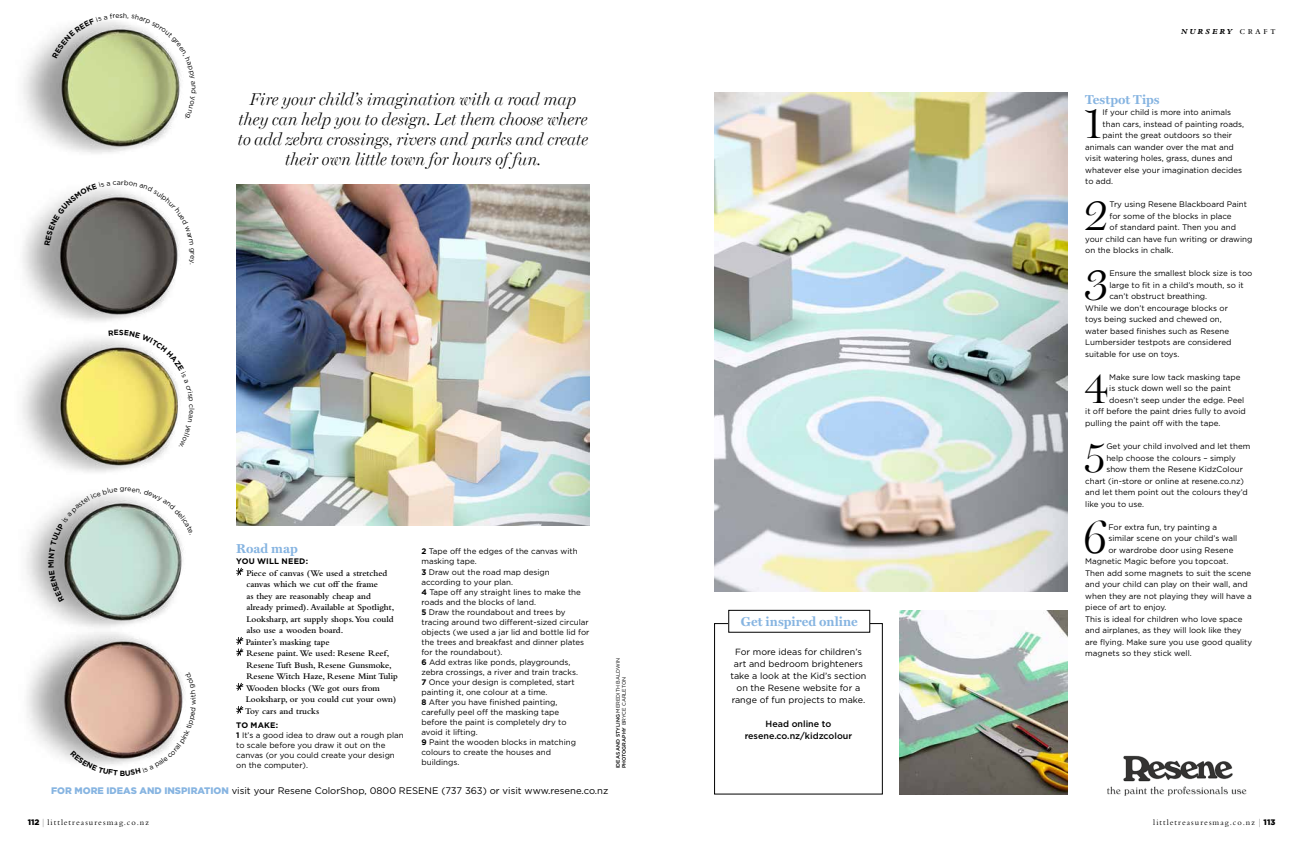
<style>
.page{position:relative;width:1304px;height:851px;background:#fff}
.page>*{position:absolute;margin:0;border:0;box-sizing:border-box;transform-origin:0 0}
.t1{font:300 46.3px "Miller Display";color:#000}
.t2{font:300 45.6px "Miller Display";color:#000}
.t3{font:italic 300 17px/20px "Miller Display";color:#000;text-align:center}
.t4{font:700 13px "Miller Text";color:#86b4e1}
.t5{font:9.5px "Gotham";color:#000}
.t6{font:600 9px/11.5px "Bembo";color:#000}
.t7{font:9px/12px "Gotham";color:#000;text-align:center}
.t8{font:500 9px/12px "Gotham";color:#000;text-align:center}
.t9{font:8.5px "Bembo";letter-spacing:.13em;color:#000}
.t10{font:8px/10px "Gotham";color:#000}
.t11{font:italic 800 8px "Bembo";letter-spacing:.25em;color:#000}
.t12{font:700 8px "Gotham";letter-spacing:.025em;color:#000}
.t13{font:700 7.5px "Gotham";color:#000}
.t14{font:7px "Gotham";color:#000}
.t15{font:5.1px/6.1px "Gotham";color:#000}
.s1{font-weight:700}
.s2{font-weight:900;color:#86b4e1}
.s3{font-weight:500}
.s4{font-family:"Gotham";font-weight:900;font-size:8px}
.s5{font-family:"Gotham";font-weight:100;font-size:9px}
.s6{font-family:"Bembo Expert";font-weight:400;font-style:normal;font-size:11px}
</style>
<div class="page">
<div style="left:714px;top:623px;width:169px;height:171px;border:1px solid #000"></div>
<img style="left:1107px;top:755px;width:140px;height:41px">
<div style="left:729px;top:610px;width:141px;height:22px;background:#fff"></div>
<div style="left:729px;top:610px;width:141px;height:22px;border:1px solid #000"></div>
<svg style="left:236px;top:567px;width:7px;height:8px"></svg>
<svg style="left:236px;top:636px;width:7px;height:20px"></svg>
<svg style="left:236px;top:682px;width:7px;height:8px"></svg>
<svg style="left:236px;top:705px;width:7px;height:8px"></svg>
<img style="left:236px;top:184px;width:354px;height:341px">
<img style="left:900px;top:610px;width:168px;height:184px">
<img style="left:714px;top:92px;width:354px;height:499px">
<img style="left:22px;top:338px;width:146px;height:134px">
<img style="left:23px;top:38px;width:150px;height:116px">
<img style="left:27px;top:633px;width:158px;height:131px">
<img style="left:23px;top:210px;width:154px;height:111px">
<img style="left:26px;top:516px;width:145px;height:117px">
<svg style="left:48px;top:494px;width:136px;height:107px;background:#bfcec7"></svg>
<svg style="left:70px;top:750px;width:48px;height:16px"></svg>
<svg style="left:126px;top:707px;width:59px;height:57px"></svg>
<svg style="left:44px;top:188px;width:135px;height:76px"></svg>
<svg style="left:109px;top:338px;width:71px;height:108px"></svg>
<svg style="left:52px;top:21px;width:129px;height:97px;background:#c0c99f"></svg>
<p class="t14" style="left:119px;top:11px;width:5px">s</p>
<p class="t14" style="left:117px;top:177px;width:6px">a</p>
<h3 class="t3" style="left:238px;top:89px;width:352px">Fire your child’s imagination with a road map they can help you to design. Let them choose where to add zebra crossings, rivers and parks and create their own little town for hours of fun.</h3>
<p class="t13" style="left:120px;top:768px;width:7px">B</p>
<p class="t14" style="left:189px;top:704px;width:8px;rotate:-90deg">w</p>
<h3 class="t4" style="left:236px;top:540px;width:63px">Road map</h3>
<p class="t12" style="left:236px;top:556px;width:73px">YOU WILL NEED:</p>
<p class="t6" style="left:245px;top:567px;width:154px">Piece of canvas (We used a stretched canvas which we cut off the frame<br>as they are reasonably cheap and already primed). Available at Spotlight,<br>Looksharp, art supply shops. You could also use a wooden board.<br>Painter’s masking tape<br>Resene paint. We used: Resene Reef,<br>Resene Tuft Bush, Resene Gunsmoke,<br>Resene Witch Haze, Resene Mint Tulip<br>Wooden blocks (We got ours from<br>Looksharp, or you could cut your own)<br>Toy cars and trucks</p>
<p class="t10" style="left:236px;top:720px;width:169px"><span class="s1">TO MAKE:<br>1</span> It’s a good idea to draw out a rough plan to scale before you draw it out on the canvas (or you could create your design on the computer).</p>
<p class="t10" style="left:421px;top:546px;width:158px"><span class="s1">2</span> Tape off the edges of the canvas with masking tape.</p>
<p class="t10" style="left:421px;top:567px;width:170px"><span class="s1">3</span> Draw out the road map design according to your plan.<br><span class="s1">4</span> Tape off any straight lines to make the roads and the blocks of land.<br><span class="s1">5</span> Draw the roundabout and trees by tracing around two different-sized circular objects (we used a jar lid and bottle lid for the trees and breakfast and dinner plates for the roundabout).<br><span class="s1">6</span> Add extras like ponds, playgrounds, zebra crossings, a river and train tracks.<br><span class="s1">7</span> Once your design is completed, start painting it, one colour at a time.<br><span class="s1">8</span> After you have finished painting, carefully peel off the masking tape<br>before the paint is completely dry to avoid it lifting.<br><span class="s1">9</span> Paint the wooden blocks in matching colours to create the houses and buildings.</p>
<p class="t5" style="left:51px;top:784px;width:559px"><span class="s2">FOR MORE IDEAS AND INSPIRATION</span> visit your Resene ColorShop, 0800 RESENE (737 363) or visit www.resene.co.nz</p>
<p class="t15" style="left:615px;top:768px;width:112px;rotate:-90deg"><span class="s3">IDEAS AND STYLING</span> MEREDITH BALDWIN<br><span class="s3">PHOTOGRAPHY</span> BRYCE CARLETON</p>
<p class="t9" style="left:28px;top:817px;width:123px"><span class="s4">112</span> <span class="s5">|</span> littletreasuresmag.co.nz</p>
<h3 class="t4" style="left:741px;top:613px;width:118px">Get inspired online</h3>
<p class="t7" style="left:730px;top:645px;width:137px">For more ideas for children’s art and bedroom brighteners take a look at the Kid’s section on the Resene website for a range of fun projects to make.</p>
<p class="t8" style="left:745px;top:717px;width:109px">Head online to resene.co.nz/kidzcolour</p>
<p class="t11" style="left:1181px;top:27px;width:96px">NURSERY <span class="s6">craft</span></p>
<h3 class="t4" style="left:1085px;top:92px;width:76px">Testpot Tips</h3>
<h1 class="t1" style="left:1084px;top:94px;width:21px">1</h1>
<p class="t10" style="left:1103px;top:107px;width:130px">If your child is more into animals</p>
<p class="t10" style="left:1103px;top:119px;width:143px">than cars, instead of painting roads,</p>
<p class="t10" style="left:1103px;top:130px;width:131px">paint the great outdoors so their</p>
<p class="t10" style="left:1085px;top:142px;width:150px">animals can wander over the mat and</p>
<p class="t10" style="left:1085px;top:153px;width:149px">visit watering holes, grass, dunes and</p>
<p class="t10" style="left:1085px;top:165px;width:158px">whatever else your imagination decides</p>
<p class="t10" style="left:1085px;top:176px;width:29px">to add.</p>
<h1 class="t1" style="left:1084px;top:186px;width:27px">2</h1>
<p class="t10" style="left:1110px;top:199px;width:139px">Try using Resene Blackboard Paint</p>
<p class="t10" style="left:1110px;top:211px;width:124px">for some of the blocks in place</p>
<p class="t10" style="left:1110px;top:222px;width:128px">of standard paint. Then you and</p>
<p class="t10" style="left:1085px;top:234px;width:169px">your child can have fun writing or drawing</p>
<p class="t10" style="left:1085px;top:245px;width:90px">on the blocks in chalk.</p>
<h1 class="t1" style="left:1084px;top:255px;width:27px">3</h1>
<p class="t10" style="left:1109px;top:268px;width:144px">Ensure the smallest block size is too</p>
<p class="t10" style="left:1109px;top:280px;width:136px">large to fit in a child’s mouth, so it</p>
<p class="t10" style="left:1109px;top:291px;width:99px">can’t obstruct breathing.</p>
<p class="t10" style="left:1085px;top:303px;width:144px">While we don’t encourage blocks or</p>
<p class="t10" style="left:1085px;top:314px;width:138px">toys being sucked and chewed on,</p>
<p class="t10" style="left:1085px;top:326px;width:145px">water based finishes such as Resene</p>
<p class="t10" style="left:1085px;top:337px;width:148px">Lumbersider testpots are considered</p>
<p class="t10" style="left:1085px;top:349px;width:96px">suitable for use on toys.</p>
<h1 class="t1" style="left:1084px;top:359px;width:27px">4</h1>
<p class="t10" style="left:1109px;top:372px;width:133px">Make sure low tack masking tape</p>
<p class="t10" style="left:1109px;top:383px;width:123px">is stuck down well so the paint</p>
<p class="t10" style="left:1109px;top:395px;width:136px">doesn’t seep under the edge. Peel</p>
<p class="t10" style="left:1085px;top:406px;width:162px">it off before the paint dries fully to avoid</p>
<p class="t10" style="left:1085px;top:418px;width:137px">pulling the paint off with the tape.</p>
<h2 class="t2" style="left:1084px;top:429px;width:24px">5</h2>
<p class="t10" style="left:1106px;top:441px;width:146px">Get your child involved and let them</p>
<p class="t10" style="left:1106px;top:452px;width:131px">help choose the colours – simply</p>
<p class="t10" style="left:1106px;top:464px;width:138px">show them the Resene KidzColour</p>
<p class="t10" style="left:1085px;top:475px;width:160px">chart (in-store or online at resene.co.nz)</p>
<p class="t10" style="left:1085px;top:487px;width:164px">and let them point out the colours they’d</p>
<p class="t10" style="left:1085px;top:498px;width:60px">like you to use.</p>
<h1 class="t1" style="left:1082px;top:508px;width:27px">6</h1>
<p class="t10" style="left:1108px;top:521px;width:110px">For extra fun, try painting a</p>
<p class="t10" style="left:1108px;top:533px;width:130px">similar scene on your child’s wall</p>
<p class="t10" style="left:1108px;top:544px;width:126px">or wardrobe door using Resene</p>
<p class="t10" style="left:1085px;top:556px;width:145px">Magnetic Magic before you topcoat.</p>
<p class="t10" style="left:1085px;top:567px;width:167px">Then add some magnets to suit the scene</p>
<p class="t10" style="left:1085px;top:579px;width:164px">and your child can play on their wall, and</p>
<p class="t10" style="left:1085px;top:590px;width:168px">when they are not playing they will have a</p>
<p class="t10" style="left:1085px;top:602px;width:83px">piece of art to enjoy.</p>
<p class="t10" style="left:1085px;top:613px;width:159px">This is ideal for children who love space</p>
<p class="t10" style="left:1085px;top:625px;width:158px">and airplanes, as they will look like they</p>
<p class="t10" style="left:1085px;top:636px;width:168px">are flying. Make sure you use good quality</p>
<p class="t10" style="left:1085px;top:648px;width:108px">magnets so they stick well.</p>
<p class="t9" style="left:1153px;top:817px;width:124px">littletreasuresmag.co.nz <span class="s5">|</span> <span class="s4">113</span></p>
</div>
